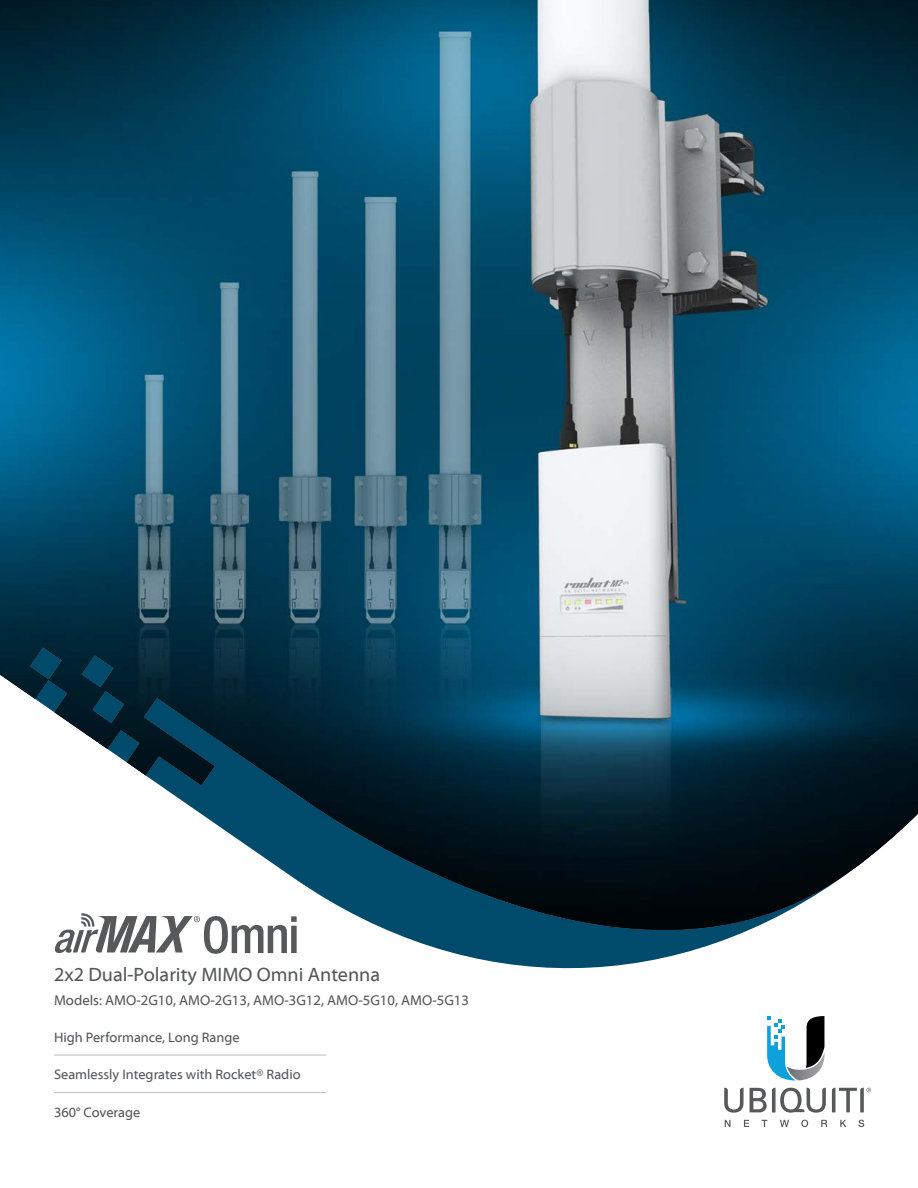
<style>
.page{position:relative;width:918px;height:1188px;background:#fff}
.page>*{position:absolute;margin:0;border:0;box-sizing:border-box;transform-origin:0 0}
.Product_Description{font:19.5px "Myriad Web Pro";color:#57585a}
.Models_80_Blk{font:14.25px "Myriad Web Pro";color:#57585a}
._1stPageFeatures_80{font:13.8px "Myriad Web Pro";color:#57585a}
</style>
<div class="page">
<svg style="left:767px;top:1043px;width:57px;height:38px"></svg>
<svg style="left:724px;top:1088px;width:20px;height:25px"></svg>
<svg style="left:750px;top:1088px;width:76px;height:25px"></svg>
<svg style="left:725px;top:1120px;width:5px;height:7px"></svg>
<svg style="left:744px;top:1120px;width:5px;height:7px"></svg>
<svg style="left:762px;top:1120px;width:5px;height:7px"></svg>
<svg style="left:780px;top:1120px;width:9px;height:7px"></svg>
<svg style="left:801px;top:1120px;width:7px;height:7px"></svg>
<svg style="left:821px;top:1120px;width:6px;height:7px"></svg>
<svg style="left:840px;top:1120px;width:6px;height:7px"></svg>
<svg style="left:858px;top:1120px;width:6px;height:7px"></svg>
<svg style="left:832px;top:1088px;width:39px;height:24px"></svg>
<svg style="left:392px;top:932px;width:433px;height:111px"></svg>
<img style="left:0;top:0;width:918px;height:932px">
<svg style="left:54px;top:913px;width:243px;height:41px"></svg>
<hr style="left:54px;top:1055px;width:272px;height:1px;background:#bcbdc0">
<hr style="left:54px;top:1092px;width:272px;height:1px;background:#bcbdc0">
<p class="Product_Description" style="left:54px;top:964px;width:328px">2x2 Dual-Polarity MIMO Omni Antenna</p>
<p class="Models_80_Blk" style="left:54px;top:992px;width:417px">Models: AMO-2G10, AMO-2G13, AMO-3G12, AMO-5G10, AMO-5G13</p>
<p class="_1stPageFeatures_80" style="left:54px;top:1029px;width:187px">High Performance, Long Range</p>
<p class="_1stPageFeatures_80" style="left:54px;top:1067px;width:248px">Seamlessly Integrates with Rocket® Radio</p>
<p class="_1stPageFeatures_80" style="left:54px;top:1105px;width:88px">360° Coverage</p>
</div>
